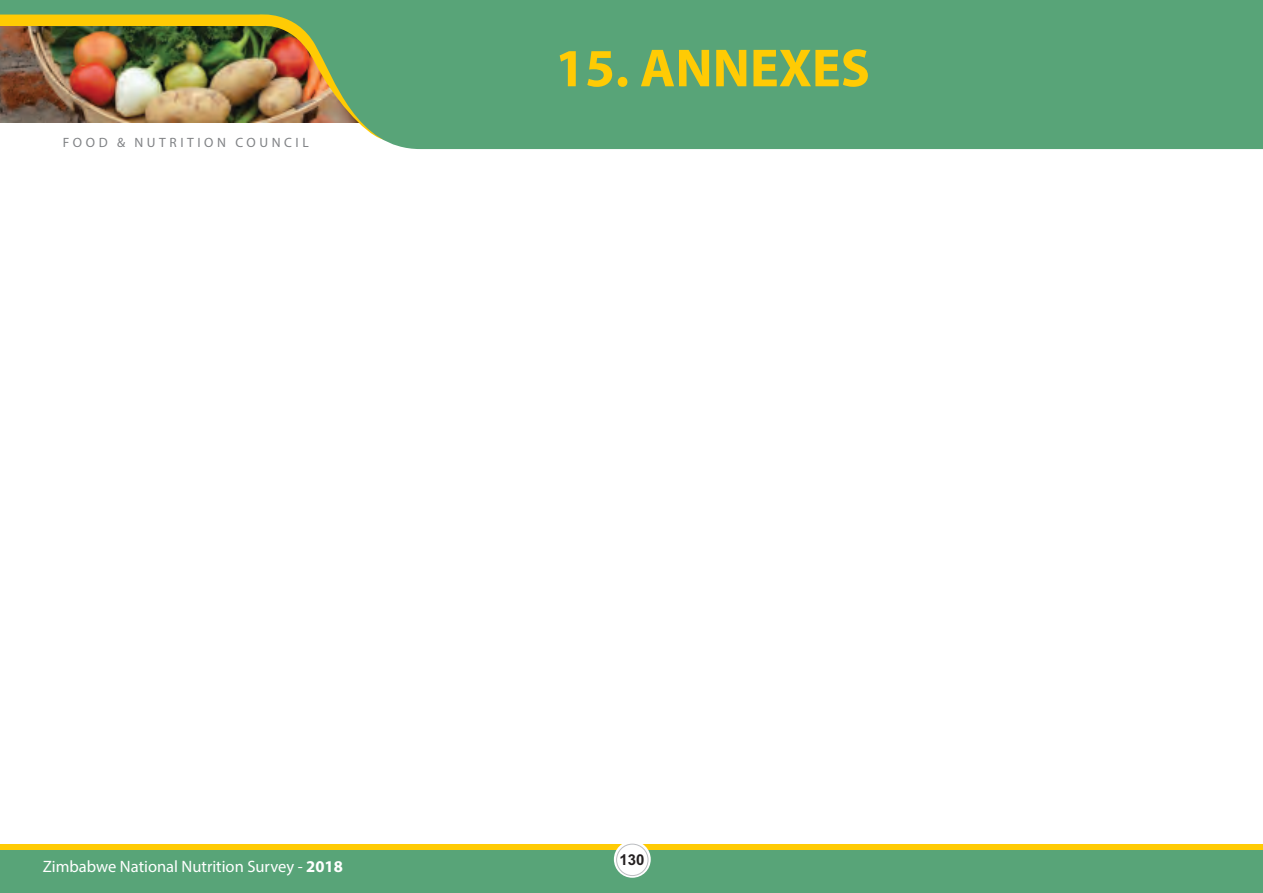
<style>
.page{position:relative;width:1263px;height:893px;background:#fff}
.page>*{position:absolute;margin:0;border:0;box-sizing:border-box;transform-origin:0 0}
.t1{font:700 54px "Myriad Pro";color:#ffcb04}
.t2{font:16.5px "Myriad Pro";color:#fff}
.t3{font:700 15px "Arial";color:#231f20}
.t4{font:13.5px "Myriad Pro";letter-spacing:.265em;color:#808285}
.s1{font-weight:700}
</style>
<div class="page">
<div style="left:0;top:850px;width:1263px;height:43px;background:#58a478"></div>
<div style="left:0;top:844px;width:1263px;height:6px;background:#ffcb04"></div>
<div style="left:608px;top:835px;width:48px;height:48px;background:#231f20;opacity:.49"></div>
<div style="left:614px;top:841px;width:37px;height:37px;background:#fff;border-radius:50%"></div>
<svg style="left:0;top:0;width:1263px;height:149px;background:#6da175"></svg>
<div style="left:616px;top:844px;width:32px;height:32px;border:1px solid #bbbdc0;border-radius:50%"></div>
<p class="t4" style="left:63px;top:136px;width:247px">FOOD &amp; NUTRITION COUNCIL</p>
<h1 class="t1" style="left:555px;top:46px;width:316px">15. ANNEXES</h1>
<p class="t2" style="left:43px;top:859px;width:302px">Zimbabwe National Nutrition Survey - <span class="s1">2018</span></p>
<p class="t3" style="left:619px;top:854px;width:27px">130</p>
</div>
